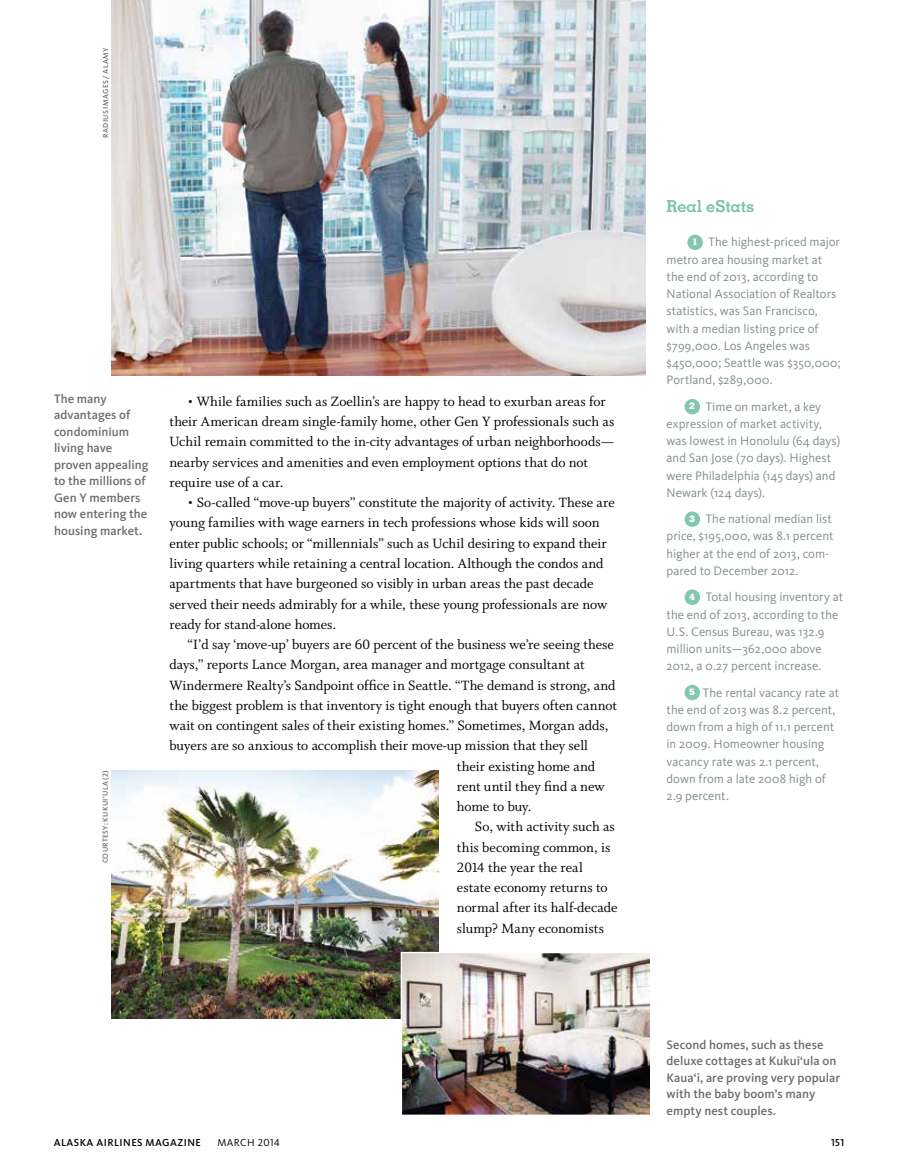
<style>
.page{position:relative;width:905px;height:1175px;background:#fff}
.page>*{position:absolute;margin:0;border:0;box-sizing:border-box;transform-origin:0 0}
.t1{font:700 16.5px "Memphis";letter-spacing:-.005em;color:#77c1a9}
.t2{font:15px/20.2px "Whitman Roman LF";color:#000}
.t3{font:12.75px/17.2px "Kievit";color:#7f8e88}
.t4{font:500 12.75px/16.5px "Kievit";letter-spacing:.005em;color:#6b6d6d}
.t5{font:500 10.5px "Kievit";letter-spacing:.04em;color:#000}
.t6{font:10.5px "Kievit Regular SC";letter-spacing:.04em;color:#000}
.t7{font:10.5px "Kievit Medium SC";color:#000}
.t8{font:500 7.5px "Kievit";letter-spacing:.04em;color:#6b6d6d}
.s1{font-family:"Kievit Medium SC";font-weight:400}
.s2{font-family:"Memphis";font-weight:800;font-size:9px;color:#fff}
</style>
<div class="page">
<svg style="left:687px;top:235px;width:16px;height:15px"></svg>
<svg style="left:684px;top:399px;width:16px;height:15px"></svg>
<svg style="left:684px;top:511px;width:16px;height:16px"></svg>
<svg style="left:684px;top:589px;width:16px;height:16px"></svg>
<div style="left:684px;top:685px;width:16px;height:15px;background:#84c7b1;border-radius:50%"></div>
<img style="left:112px;top:0;width:533px;height:376px">
<img style="left:111px;top:770px;width:328px;height:248px">
<img style="left:402px;top:953px;width:247px;height:161px">
<div style="left:400px;top:951px;width:263px;height:165px;border:1px solid #fff"></div>
<p class="t8" style="left:101px;top:138px;width:91px;rotate:-90deg">radius imag es / alamy</p>
<p class="t4" style="left:54px;top:390px;width:96px">The many advantages of condominium living have proven appealing to the millions of<br>Gen Y members now entering the housing market.</p>
<p class="t2" style="left:169px;top:391px;width:446px;text-indent:18px">• While families such as Zoellin’s are happy to head to exurban areas for their American dream single-family home, other Gen Y professionals such as Uchil remain committed to the in-city advantages of urban neighborhoods— nearby services and amenities and even employment options that do not require use of a car.</p>
<p class="t2" style="left:169px;top:493px;width:447px;text-indent:18px">• So-called “move-up buyers” constitute the majority of activity. These are young families with wage earners in tech professions whose kids will soon enter public schools; or “millennials” such as Uchil desiring to expand their living quarters while retaining a central location. Although the condos and apartments that have burgeoned so visibly in urban areas the past decade served their needs admirably for a while, these young professionals are now ready for stand-alone homes.</p>
<p class="t2" style="left:187px;top:634px;width:428px">“I’d say ‘move-up’ buyers are 60 percent of the business we’re seeing these</p>
<p class="t2" style="left:169px;top:655px;width:416px">days,” reports Lance Morgan, area manager and mortgage consultant at</p>
<p class="t2" style="left:169px;top:675px;width:447px">Windermere Realty’s Sandpoint office in Seattle. “The demand is strong, and</p>
<p class="t2" style="left:169px;top:695px;width:449px">the biggest problem is that inventory is tight enough that buyers often cannot</p>
<p class="t2" style="left:169px;top:715px;width:440px">wait on contingent sales of their existing homes.” Sometimes, Morgan adds,</p>
<p class="t2" style="left:169px;top:736px;width:420px">buyers are so anxious to accomplish their move-up mission that they sell</p>
<p class="t2" style="left:457px;top:756px;width:140px">their existing home and</p>
<p class="t2" style="left:457px;top:776px;width:149px">rent until they find a new</p>
<p class="t2" style="left:457px;top:796px;width:76px">home to buy.</p>
<p class="t2" style="left:475px;top:817px;width:141px">So, with activity such as</p>
<p class="t2" style="left:457px;top:837px;width:155px">this becoming common, is</p>
<p class="t2" style="left:457px;top:857px;width:127px">2014 the year the real</p>
<p class="t2" style="left:457px;top:877px;width:152px">estate economy returns to</p>
<p class="t2" style="left:457px;top:898px;width:162px">normal after its half-decade</p>
<p class="t2" style="left:457px;top:918px;width:148px">slump? Many economists</p>
<p class="t8" style="left:101px;top:863px;width:94px;rotate:-90deg">courtesy: kukui’ula (<span class="s1">2</span>)</p>
<p class="t1" style="left:666px;top:196px;width:89px">Real eStats</p>
<p class="t3" style="left:666px;top:234px;width:175px;text-indent:26px"><span class="s2">1</span> The highest-priced major metro area housing market at the end of 2013, according to<br>National Association of Realtors statistics, was San Francisco, with a median listing price of $799,000. Los Angeles was $450,000; Seattle was $350,000;<br>Portland, $289,000.</p>
<p class="t3" style="left:666px;top:398px;width:175px;text-indent:23px"><span class="s2">2</span> Time on market, a key expression of market activity, was lowest in Honolulu (64 days) and San Jose (70 days). Highest were Philadelphia (145 days) and<br>Newark (124 days).</p>
<p class="t3" style="left:666px;top:510px;width:168px;text-indent:23px"><span class="s2">3</span> The national median list price, $195,000, was 8.1 percent higher at the end of 2013, com&shy;pared to December 2012.</p>
<p class="t3" style="left:666px;top:588px;width:178px;text-indent:23px"><span class="s2">4</span> Total housing inventory at the end of 2013, according to the<br>U.S. Census Bureau, was 132.9 million units—362,000 above<br>2012, a 0.27 percent increase.</p>
<p class="t3" style="left:666px;top:684px;width:174px;text-indent:23px"><span class="s2">5</span> The rental vacancy rate at the end of 2013 was 8.2 percent, down from a high of 11.1 percent in 2009. Homeowner housing vacancy rate was 2.1 percent, down from a late 2008 high of<br>2.9 percent.</p>
<p class="t4" style="left:666px;top:1036px;width:175px">Second homes, such as these deluxe cottages at Kukui‘ula on<br>Kaua‘i, are proving very popular with the baby boom’s many empty nest couples.</p>
<p class="t5" style="left:54px;top:1136px;width:149px">Alaska Airlines Magazine</p>
<p class="t6" style="left:217px;top:1136px;width:64px">MARCH 2014</p>
<p class="t7" style="left:831px;top:1136px;width:15px">151</p>
</div>
